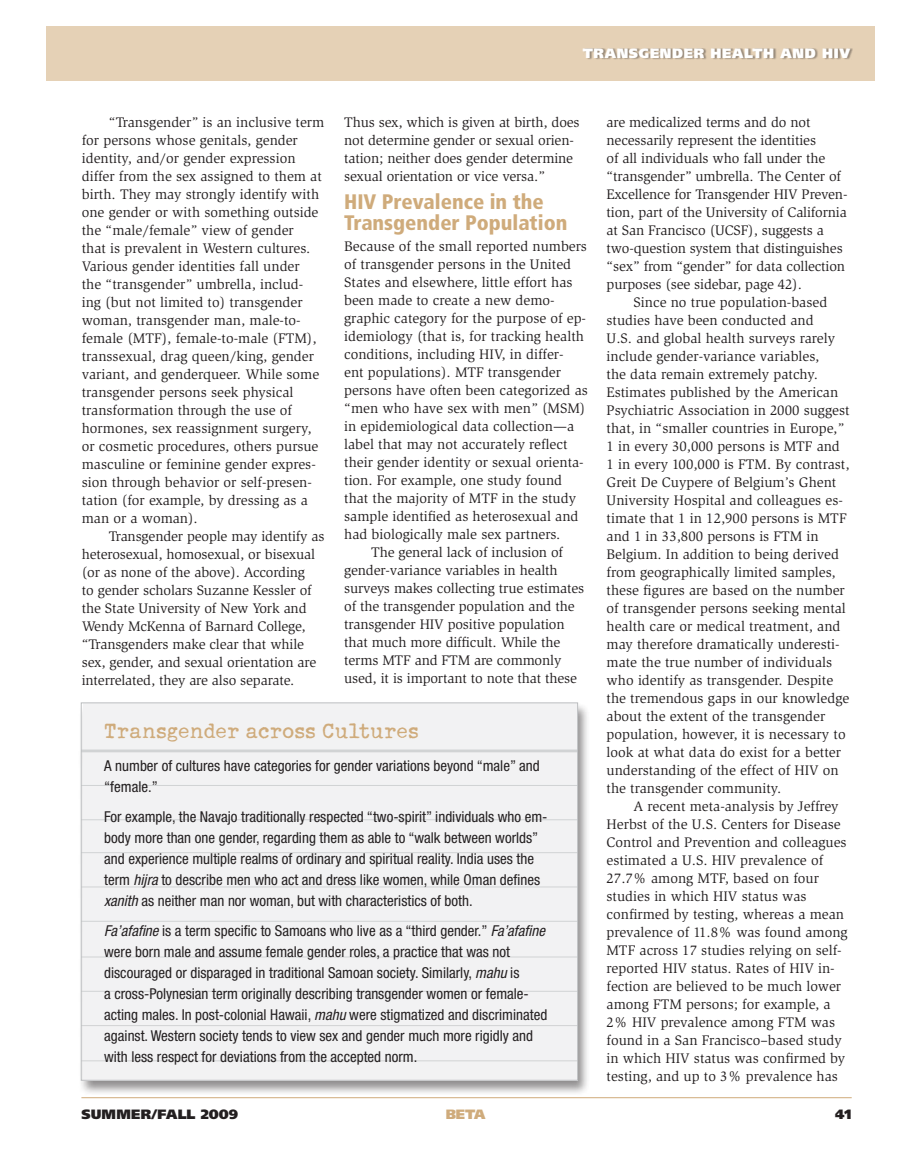
<style>
.page{position:relative;width:905px;height:1175px;background:#fff}
.page>*{position:absolute;margin:0;border:0;box-sizing:border-box;transform-origin:0 0}
.t1{font:24px "Schmutz ICG Cleaned";letter-spacing:.025em;color:#cfab7b}
.t2{font:900 condensed 21px/21px "Frutiger";color:#cfab7b}
.t3{font:condensed 15px/21px "Helvetica Neue";color:#231f20}
.t4{font:14.25px/18px "Slimbach";color:#231f20}
.t5{font:900 13.5px "Frutiger";letter-spacing:.05em;color:#fff}
.t6{font:900 13.5px "Frutiger";letter-spacing:.01em;color:#231f20}
.t7{font:900 13.5px "Frutiger";color:#cfab7b}
.s1{font-style:italic}
</style>
<div class="page">
<div style="left:46px;top:27px;width:828px;height:54px;background:#e5d1b6"></div>
<div style="left:583px;top:48px;width:269px;height:13px;background:#231f20;opacity:.4"></div>
<hr style="left:81px;top:1097px;width:770px;height:1px;background:#cfab7b">
<div style="left:77px;top:702px;width:513px;height:394px;background:#231f20;opacity:.5"></div>
<div style="left:83px;top:703px;width:494px;height:377px;background:#f2f2f3"></div>
<hr style="left:81px;top:749px;width:496px;height:3px;background:#d1d3d4">
<hr style="left:81px;top:785px;width:496px;height:1px;background:#d1d3d4">
<hr style="left:81px;top:819px;width:496px;height:1px;background:#d1d3d4">
<hr style="left:81px;top:852px;width:496px;height:1px;background:#d1d3d4">
<hr style="left:81px;top:886px;width:496px;height:1px;background:#d1d3d4">
<hr style="left:81px;top:921px;width:496px;height:1px;background:#d1d3d4">
<hr style="left:81px;top:956px;width:496px;height:1px;background:#d1d3d4">
<hr style="left:81px;top:991px;width:496px;height:1px;background:#d1d3d4">
<hr style="left:81px;top:1025px;width:496px;height:1px;background:#d1d3d4">
<hr style="left:81px;top:1060px;width:496px;height:1px;background:#d1d3d4">
<p class="t5" style="left:582px;top:45px;width:13px">TRA</p>
<p class="t5" style="left:616px;top:45px;width:75px">NSGENDER</p>
<p class="t5" style="left:710px;top:45px;width:23px">HEALT</p>
<p class="t5" style="left:763px;top:45px;width:88px">H AND HIV</p>
<p class="t4" style="left:82px;top:113px;width:244px;text-indent:27px">“Transgender” is an inclusive term for persons whose genitals, gender identity, and/or gender expression differ from the sex assigned to them at birth. They may strongly identify with one gender or with something outside the “male/female” view of gender<br>that is prevalent in Western cultures.<br>Various gender identities fall under<br>the “transgender” umbrella, includ&shy;ing (but not limited to) transgender woman, transgender man, male-to&shy;female (MTF), female-to-male (FTM), transsexual, drag queen/king, gender variant, and genderqueer. While some transgender persons seek physical transformation through the use of hormones, sex reassignment surgery, or cosmetic procedures, others pursue masculine or feminine gender expres&shy;sion through behavior or self-presen&shy;tation (for example, by dressing as a man or a woman).</p>
<p class="t4" style="left:82px;top:527px;width:244px;text-indent:27px">Transgender people may identify as heterosexual, homosexual, or bisexual (or as none of the above). According<br>to gender scholars Suzanne Kessler of the State University of New York and Wendy McKenna of Barnard College, “Transgenders make clear that while sex, gender, and sexual orientation are interrelated, they are also separate.</p>
<p class="t4" style="left:344px;top:113px;width:237px">Thus sex, which is given at birth, does not determine gender or sexual orien&shy;tation; neither does gender determine sexual orientation or vice versa.”</p>
<h2 class="t2" style="left:344px;top:191px;width:225px">HIV Prevalence in the<br>Transgender Population</h2>
<p class="t4" style="left:344px;top:237px;width:244px">Because of the small reported numbers</p>
<p class="t4" style="left:344px;top:255px;width:228px">of transgender persons in the United</p>
<p class="t4" style="left:344px;top:273px;width:230px">States and elsewhere, little effort has</p>
<p class="t4" style="left:344px;top:291px;width:212px">been made to create a new demo-</p>
<p class="t4" style="left:344px;top:309px;width:243px">graphic category for the purpose of ep-</p>
<p class="t4" style="left:344px;top:327px;width:241px">idemiology (that is, for tracking health</p>
<p class="t4" style="left:344px;top:345px;width:221px">conditions, including HIV, in differ-</p>
<p class="t4" style="left:344px;top:363px;width:218px">ent populations). MTF transgender</p>
<p class="t4" style="left:344px;top:381px;width:245px">persons have often been categorized as</p>
<p class="t4" style="left:344px;top:399px;width:243px">“men who have sex with men” (MSM)</p>
<p class="t4" style="left:344px;top:417px;width:231px">in epidemiological data collection—a</p>
<p class="t4" style="left:344px;top:435px;width:225px">label that may not accurately reflect</p>
<p class="t4" style="left:344px;top:453px;width:241px">their gender identity or sexual orienta-</p>
<p class="t4" style="left:344px;top:471px;width:219px">tion. For example, one study found</p>
<p class="t4" style="left:344px;top:489px;width:233px">that the majority of MTF in the study</p>
<p class="t4" style="left:344px;top:507px;width:236px">sample identified as heterosexual and</p>
<p class="t4" style="left:344px;top:525px;width:218px">had biologically male sex partners.</p>
<p class="t4" style="left:371px;top:543px;width:193px">The general lack of inclusion of</p>
<p class="t4" style="left:344px;top:561px;width:215px">gender-variance variables in health</p>
<p class="t4" style="left:344px;top:579px;width:241px">surveys makes collecting true estimates</p>
<p class="t4" style="left:344px;top:597px;width:232px">of the transgender population and the</p>
<p class="t4" style="left:344px;top:615px;width:222px">transgender HIV positive population</p>
<p class="t4" style="left:344px;top:633px;width:217px">that much more difficult. While the</p>
<p class="t4" style="left:344px;top:651px;width:219px">terms MTF and FTM are commonly</p>
<p class="t4" style="left:344px;top:669px;width:234px">used, it is important to note that these</p>
<h1 class="t1" style="left:104px;top:717px;width:315px">Transgender across Cultures</h1>
<p class="t3" style="left:104px;top:755px;width:437px">A number of cultures have categories for gender variations beyond “male” and “female.”</p>
<p class="t3" style="left:104px;top:806px;width:445px">For example, the Navajo traditionally respected “two-spirit” individuals who em&shy;body more than one gender, regarding them as able to “walk between worlds” and experience multiple realms of ordinary and spiritual reality. India uses the term <span class="s1">hijra</span> to describe men who act and dress like women, while Oman defines <span class="s1">xanith</span> as neither man nor woman, but with characteristics of both.</p>
<p class="t3" style="left:104px;top:920px;width:444px"><span class="s1">Fa’afafine</span> is a term specific to Samoans who live as a “third gender.” <span class="s1">Fa’afafine </span>were born male and assume female gender roles, a practice that was not discouraged or disparaged in traditional Samoan society. Similarly, <span class="s1">mahu</span> is<br>a cross-Polynesian term originally describing transgender women or female&shy;acting males. In post-colonial Hawaii, <span class="s1">mahu</span> were stigmatized and discriminated against. Western society tends to view sex and gender much more rigidly and with less respect for deviations from the accepted norm.</p>
<p class="t4" style="left:606px;top:113px;width:242px">are medicalized terms and do not necessarily represent the identities<br>of all individuals who fall under the “transgender” umbrella. The Center of Excellence for Transgender HIV Preven&shy;tion, part of the University of California at San Francisco (UCSF), suggests a two-question system that distinguishes “sex” from “gender” for data collection purposes (see sidebar, page 42).</p>
<p class="t4" style="left:606px;top:293px;width:244px;text-indent:27px">Since no true population-based studies have been conducted and<br>U.S. and global health surveys rarely include gender-variance variables,<br>the data remain extremely patchy.<br>Estimates published by the American Psychiatric Association in 2000 suggest that, in “smaller countries in Europe,” 1 in every 30,000 persons is MTF and 1 in every 100,000 is FTM. By contrast, Greit De Cuypere of Belgium’s Ghent University Hospital and colleagues es&shy;timate that 1 in 12,900 persons is MTF and 1 in 33,800 persons is FTM in Belgium. In addition to being derived from geographically limited samples, these figures are based on the number of transgender persons seeking mental health care or medical treatment, and may therefore dramatically underesti&shy;mate the true number of individuals who identify as transgender. Despite the tremendous gaps in our knowledge about the extent of the transgender population, however, it is necessary to look at what data do exist for a better understanding of the effect of HIV on the transgender community.</p>
<p class="t4" style="left:606px;top:797px;width:243px;text-indent:27px">A recent meta-analysis by Jeffrey Herbst of the U.S. Centers for Disease Control and Prevention and colleagues estimated a U.S. HIV prevalence of 27.7% among MTF, based on four studies in which HIV status was confirmed by testing, whereas a mean prevalence of 11.8% was found among MTF across 17 studies relying on self&shy;reported HIV status. Rates of HIV in&shy;fection are believed to be much lower among FTM persons; for example, a 2% HIV prevalence among FTM was found in a San Francisco–based study in which HIV status was confirmed by testing, and up to 3% prevalence has</p>
<p class="t6" style="left:81px;top:1106px;width:158px">SUMMER/FALL 2009</p>
<p class="t7" style="left:446px;top:1106px;width:41px">BETA</p>
<p class="t6" style="left:835px;top:1106px;width:18px">41</p>
</div>
